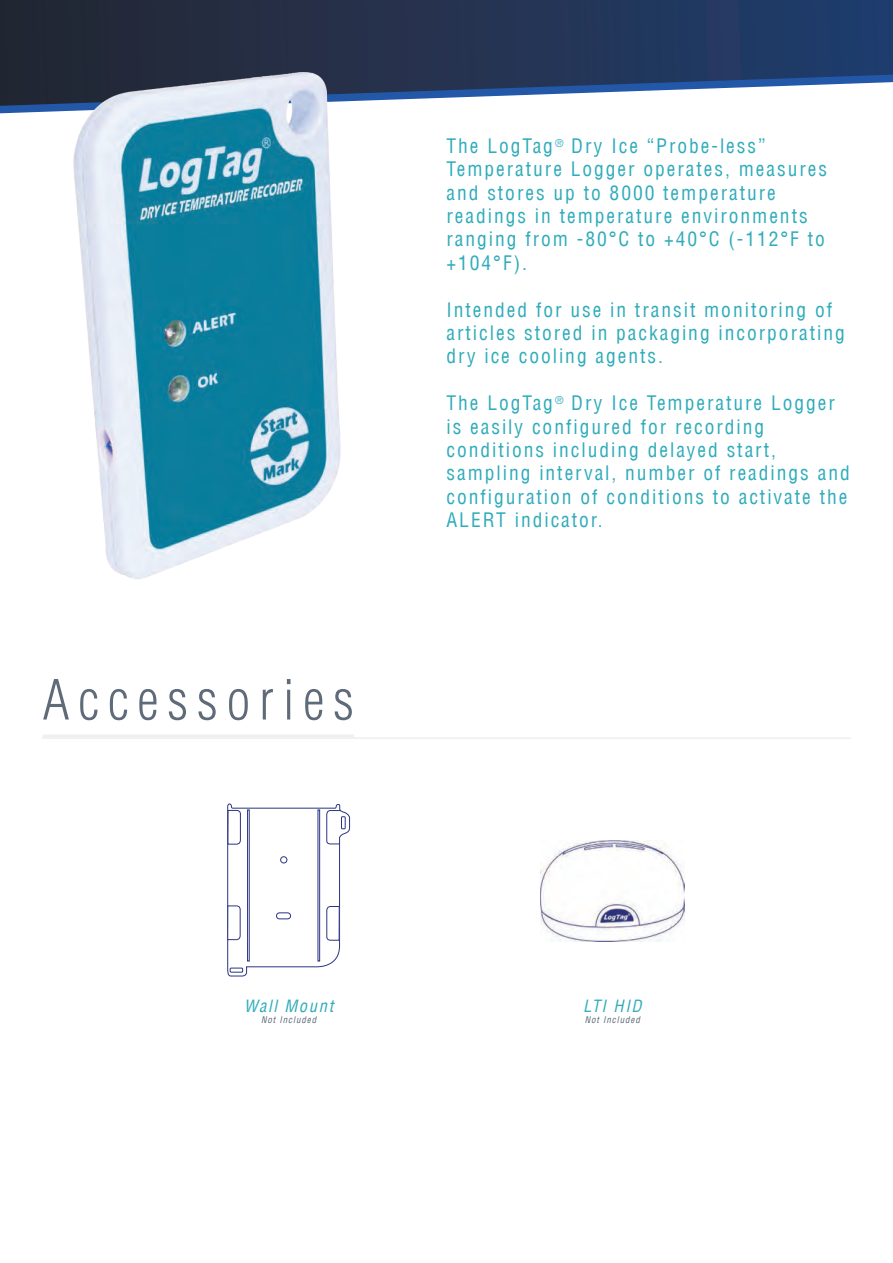
<style>
.page{position:relative;width:893px;height:1263px;background:#fff}
.page>*{position:absolute;margin:0;border:0;box-sizing:border-box;transform-origin:0 0}
.t1{font:300 condensed 54px "Helvetica LT";letter-spacing:.16em;color:#606b79}
.t2{font:condensed 19.5px/23.4px "Helvetica LT";letter-spacing:.1em;color:#30acba}
.t3{font:italic condensed 16.5px "Helvetica LT";letter-spacing:.1em;color:#30acba}
.t4{font:italic condensed 9px "Helvetica LT";letter-spacing:.1em;color:#606b79}
</style>
<div class="page">
<svg style="left:0;top:0;width:893px;height:106px;background:#3a4b6a"></svg>
<hr style="left:43px;top:737px;width:807px;height:2px;background:#edeff1">
<hr style="left:43px;top:734px;width:311px;height:3px;background:#edeff1">
<img style="left:541px;top:840px;width:144px;height:101px">
<img style="left:1px;top:42px;width:434px;height:537px">
<svg style="left:227px;top:804px;width:123px;height:172px"></svg>
<div style="left:247px;top:810px;width:2px;height:151px;background:#fff;border:1px solid #2b3583"></div>
<div style="left:318px;top:810px;width:2px;height:151px;background:#fff;border:1px solid #2b3583"></div>
<h1 class="t1" style="left:43px;top:666px;width:313px">Accessories</h1>
<p class="t2" style="left:446px;top:134px;width:382px">The LogTag<sup>®</sup> Dry Ice “Probe-less”<br>Temperature Logger operates, measures and stores up to 8000 temperature readings in temperature environments ranging from -80°C to +40°C (-112°F to +104°F).</p>
<p class="t2" style="left:446px;top:298px;width:400px">Intended for use in transit monitoring of articles stored in packaging incorporating dry ice cooling agents.</p>
<p class="t2" style="left:446px;top:391px;width:405px">The LogTag<sup>®</sup> Dry Ice Temperature Logger is easily configured for recording conditions including delayed start, sampling interval, number of readings and configuration of conditions to activate the ALERT indicator.</p>
<p class="t3" style="left:244px;top:996px;width:91px">Wall Mount</p>
<p class="t4" style="left:261px;top:1014px;width:57px">Not Included</p>
<p class="t3" style="left:583px;top:996px;width:60px">LTI HID</p>
<p class="t4" style="left:585px;top:1014px;width:57px">Not Included</p>
</div>
